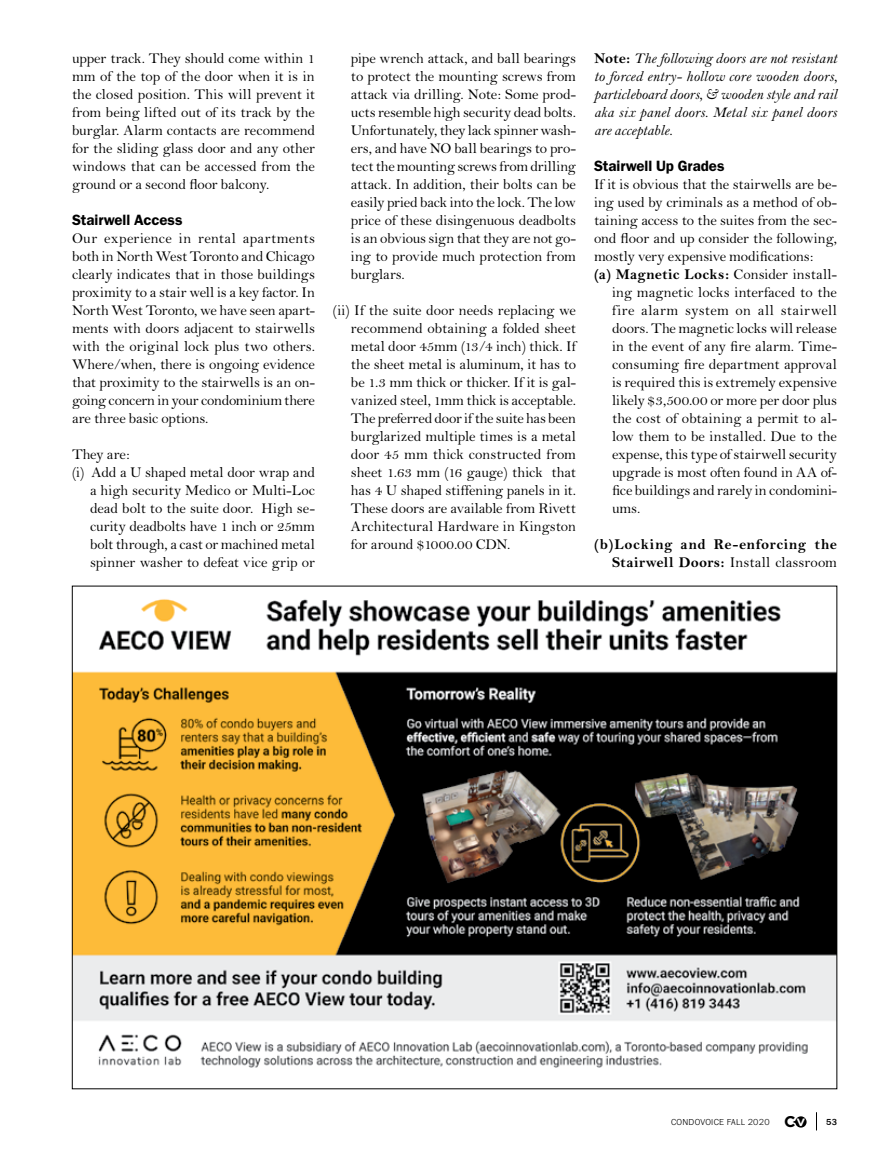
<style>
.page{position:relative;width:891px;height:1161px;background:#fff}
.page>*{position:absolute;margin:0;border:0;box-sizing:border-box;transform-origin:0 0}
.t1{font:15px/18px "Bell";letter-spacing:-.005em;color:#000;text-align:justify}
.t2{font:italic 15px/18px "Bell";letter-spacing:.005em;color:#000;text-align:justify}
.t3{font:700 15px/18px "Bell";letter-spacing:.03em;color:#000;text-align:right}
.t4{font:700 15px "Bell";letter-spacing:.01em;color:#000}
.t5{font:600 15px "Franklin Gothic";letter-spacing:-.005em;color:#000}
.t6{font:15px "Bell";letter-spacing:.03em;color:#000}
.t7{font:300 9px "Franklin Gothic URW";letter-spacing:.03em;color:#000}
.t8{font:500 9px "Franklin Gothic";color:#000}
.s1{font-weight:700;font-style:normal}
.s2{font-weight:400}
.s3{font-family:"Gotham";font-weight:700;font-size:15.45px}
.s4{font-family:"Gotham";font-weight:700;font-size:10.65px;color:#fff}
</style>
<div class="page">
<svg style="left:793px;top:1116px;width:14px;height:12px"></svg>
<svg style="left:816px;top:1112px;width:1px;height:18px"></svg>
<img style="left:74px;top:599px;width:761px;height:469px">
<p class="t1" style="left:72px;top:49px;width:245px">upper track. They should come within 1 mm of the top of the door when it is in the closed position. This will prevent it from being lifted out of its track by the burglar. Alarm contacts are recommend for the sliding glass door and any other windows that can be accessed from the ground or a second floor balcony.</p>
<p class="t5" style="left:72px;top:211px;width:112px">Stairwell Access</p>
<p class="t1" style="left:72px;top:229px;width:245px">Our experience in rental apartments both in North West Toronto and Chicago clearly indicates that in those buildings proximity to a stair well is a key factor. In North West Toronto, we have seen apart&shy;ments with doors adjacent to stairwells with the original lock plus two others.<br>Where/when, there is ongoing evidence that proximity to the stairwells is an on&shy;going concern in your condominium there are three basic options.</p>
<p class="t1" style="left:72px;top:445px;width:59px">They are:</p>
<p class="t1" style="left:72px;top:463px;width:245px">(i) Add a U shaped metal door wrap and</p>
<p class="t1" style="left:90px;top:481px;width:227px">a high security Medico or Multi-Loc</p>
<p class="t1" style="left:90px;top:499px;width:226px">dead bolt to the suite door. High se-</p>
<p class="t1" style="left:90px;top:517px;width:227px">curity deadbolts have 1 inch or 25mm</p>
<p class="t1" style="left:90px;top:535px;width:227px">bolt through, a cast or machined metal</p>
<p class="t1" style="left:90px;top:553px;width:226px">spinner washer to defeat vice grip or</p>
<p class="t1" style="left:351px;top:49px;width:227px">pipe wrench attack, and ball bearings to protect the mounting screws from attack via drilling. Note: Some prod&shy;ucts resemble high security dead bolts.<br>Unfortunately, they lack spinner wash&shy;ers, and have NO ball bearings to pro&shy;tect the mounting screws from drilling attack. In addition, their bolts can be easily pried back into the lock. The low price of these disingenuous deadbolts is an obvious sign that they are not go&shy;ing to provide much protection from burglars.</p>
<p class="t1" style="left:351px;top:301px;width:227px;text-indent:-18px">(ii) If the suite door needs replacing we recommend obtaining a folded sheet metal door 45mm (13/4 inch) thick. If the sheet metal is aluminum, it has to be 1.3 mm thick or thicker. If it is gal&shy;vanized steel, 1mm thick is acceptable.<br>The preferred door if the suite has been burglarized multiple times is a metal door 45 mm thick constructed from sheet 1.63 mm (16 gauge) thick that has 4 U shaped stiffening panels in it.<br>These doors are available from Rivett Architectural Hardware in Kingston for around $1000.00 CDN.</p>
<p class="t2" style="left:594px;top:49px;width:245px"><span class="s1">Note:</span> The following doors are not resistant to forced entry- hollow core wooden doors, particleboard doors, &amp; wooden style and rail aka six panel doors. Metal six panel doors are acceptable.</p>
<p class="t5" style="left:594px;top:157px;width:132px">Stairwell Up Grades</p>
<p class="t1" style="left:594px;top:175px;width:244px">If it is obvious that the stairwells are be-</p>
<p class="t1" style="left:594px;top:193px;width:244px">ing used by criminals as a method of ob-</p>
<p class="t1" style="left:594px;top:211px;width:244px">taining access to the suites from the sec-</p>
<p class="t1" style="left:594px;top:229px;width:245px">ond floor and up consider the following,</p>
<p class="t1" style="left:594px;top:247px;width:221px">mostly very expensive modifications:</p>
<p class="t4" style="left:594px;top:266px;width:244px">(a) Magnetic Locks: <span class="s2">Consider install-</span></p>
<p class="t1" style="left:612px;top:283px;width:227px">ing magnetic locks interfaced to the</p>
<p class="t6" style="left:612px;top:302px;width:227px">fire alarm system on all stairwell</p>
<p class="t1" style="left:612px;top:319px;width:226px">doors. The magnetic locks will release</p>
<p class="t1" style="left:612px;top:337px;width:227px">in the event of any fire alarm. Time-</p>
<p class="t1" style="left:612px;top:355px;width:226px">consuming fire department approval</p>
<p class="t1" style="left:612px;top:373px;width:226px">is required this is extremely expensive</p>
<p class="t1" style="left:612px;top:391px;width:227px">likely $3,500.00 or more per door plus</p>
<p class="t1" style="left:612px;top:409px;width:226px">the cost of obtaining a permit to al-</p>
<p class="t1" style="left:612px;top:427px;width:226px">low them to be installed. Due to the</p>
<p class="t1" style="left:612px;top:445px;width:226px">expense, this type of stairwell security</p>
<p class="t1" style="left:612px;top:463px;width:226px">upgrade is most often found in AA of-</p>
<p class="t1" style="left:612px;top:481px;width:226px">fice buildings and rarely in condomini-</p>
<p class="t1" style="left:612px;top:499px;width:30px">ums.</p>
<p class="t3" style="left:594px;top:535px;width:245px">(b)Locking and Re-enforcing the<br>Stairwell Doors: <span class="s2">Install classroom</span></p>
<p class="t7" style="left:671px;top:1116px;width:136px">CONDOVOICE FALL 2020 <span class="s3">C</span><span class="s4">V</span></p>
<p class="t8" style="left:826px;top:1116px;width:12px">53</p>
</div>
